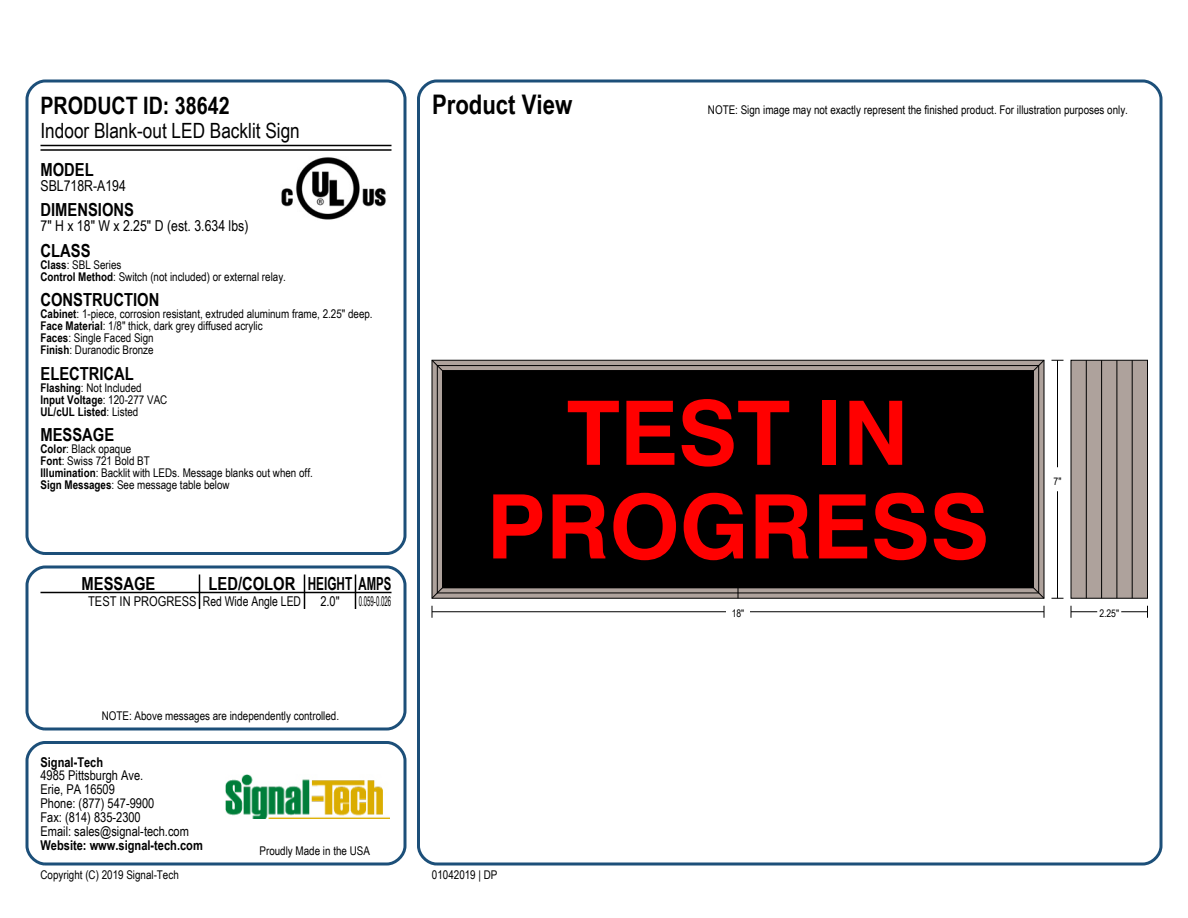
<style>
.page{position:relative;width:1188px;height:918px;background:#fff}
.page>*{position:absolute;margin:0;border:0;box-sizing:border-box;transform-origin:0 0}
.t1{font:700 88.95px/93.6px "Swiss 721 BT";color:#f00;text-align:center}
.t2{font:700 27px "Arial Narrow";color:#000}
.t3{font:700 24px "Arial Narrow";color:#000}
.t4{font:21px "Arial Narrow";color:#000}
.t5{font:700 18px "Arial Narrow";color:#000}
.t6{font:15px "Arial Narrow";color:#000}
.t7{font:13.5px/13.8px "Arial Narrow";color:#000}
.t8{font:700 13.5px "Arial Narrow";color:#000}
.t9{font:13.5px "Arial Narrow";color:#000;scale:.55 1}
.t10{font:12px/12px "Arial Narrow";color:#000}
.t11{font:700 12px/12px "Arial Narrow";color:#000}
.t12{font:10.5px "Arial Narrow";color:#000}
.s1{font-weight:700}
.s2{font-weight:400}
</style>
<div class="page">
<div style="left:26px;top:80px;width:380px;height:475px;border:3px solid #1c4f79;border-radius:18px"></div>
<div style="left:26px;top:566px;width:380px;height:164px;border:3px solid #1c4f79;border-radius:18px"></div>
<div style="left:26px;top:741px;width:380px;height:125px;border:3px solid #1c4f79;border-radius:18px"></div>
<div style="left:417px;top:80px;width:745px;height:786px;border:3px solid #1c4f79;border-radius:18px"></div>
<svg style="left:432px;top:360px;width:612px;height:238px;background:#958a85"></svg>
<div style="left:437px;top:365px;width:602px;height:228px;border:1px solid #000"></div>
<svg style="left:431px;top:587px;width:12px;height:12px"></svg>
<svg style="left:1033px;top:587px;width:12px;height:12px"></svg>
<svg style="left:431px;top:360px;width:12px;height:12px"></svg>
<svg style="left:1033px;top:360px;width:12px;height:12px"></svg>
<div style="left:442px;top:371px;width:592px;height:217px;background:#000"></div>
<div style="left:1071px;top:360px;width:77px;height:238px;background:#aea29c;border:1px solid #000"></div>
<hr style="left:1086px;top:360px;width:1px;height:238px;background:#000">
<hr style="left:1101px;top:360px;width:1px;height:238px;background:#000">
<hr style="left:1117px;top:360px;width:1px;height:238px;background:#000">
<hr style="left:1132px;top:360px;width:1px;height:238px;background:#000">
<svg style="left:1052px;top:598px;width:12px;height:1px"></svg>
<hr style="left:1057px;top:491px;width:1px;height:107px;background:#000">
<hr style="left:1057px;top:360px;width:1px;height:107px;background:#000">
<svg style="left:1044px;top:606px;width:1px;height:12px"></svg>
<hr style="left:432px;top:611px;width:294px;height:1px;background:#000">
<hr style="left:750px;top:611px;width:294px;height:1px;background:#000">
<svg style="left:1071px;top:606px;width:26px;height:12px"></svg>
<svg style="left:1121px;top:606px;width:27px;height:12px"></svg>
<hr style="left:40px;top:145px;width:352px;height:1px;background:#000">
<hr style="left:40px;top:149px;width:352px;height:2px;background:#000">
<img style="left:281px;top:157px;width:105px;height:63px">
<hr style="left:40px;top:592px;width:352px;height:1px;background:#000">
<hr style="left:199px;top:574px;width:1px;height:35px;background:#000">
<hr style="left:304px;top:574px;width:1px;height:35px;background:#000">
<hr style="left:355px;top:574px;width:1px;height:35px;background:#000">
<img style="left:225px;top:775px;width:165px;height:44px">
<h3 class="t3" style="left:40px;top:87px;width:191px">PRODUCT ID: 38642</h3>
<h3 class="t4" style="left:40px;top:115px;width:261px">Indoor Blank-out LED Backlit Sign</h3>
<h3 class="t5" style="left:40px;top:156px;width:55px">MODEL</h3>
<p class="t6" style="left:40px;top:174px;width:87px">SBL718R-A194</p>
<h3 class="t5" style="left:40px;top:196px;width:95px">DIMENSIONS</h3>
<p class="t6" style="left:40px;top:215px;width:209px">7" H x 18" W x 2.25" D (est. 3.634 lbs)</p>
<h3 class="t5" style="left:40px;top:237px;width:52px">CLASS</h3>
<p class="t10" style="left:40px;top:258px;width:247px"><span class="s1">Class</span>: SBL Series<br><span class="s1">Control Method</span>: Switch (not included) or external relay.</p>
<h3 class="t5" style="left:40px;top:286px;width:120px">CONSTRUCTION</h3>
<p class="t10" style="left:40px;top:307px;width:334px"><span class="s1">Cabinet</span>: 1-piece, corrosion resistant, extruded aluminum frame, 2.25" deep.<br><span class="s1">Face Material</span>: 1/8" thick, dark grey diffused acrylic<br><span class="s1">Faces</span>: Single Faced Sign<br><span class="s1">Finish</span>: Duranodic Bronze</p>
<h3 class="t5" style="left:40px;top:360px;width:95px">ELECTRICAL</h3>
<p class="t11" style="left:40px;top:381px;width:128px">Flashing<span class="s2">: Not Included<br></span>Input Voltage<span class="s2">: 120-277 VAC<br></span>UL/cUL Listed<span class="s2">: Listed</span></p>
<h3 class="t5" style="left:40px;top:421px;width:75px">MESSAGE</h3>
<p class="t10" style="left:40px;top:442px;width:274px"><span class="s1">Color</span>: Black opaque<br><span class="s1">Font</span>: Swiss 721 Bold BT<br><span class="s1">Illumination</span>: Backlit with LEDs. Message blanks out when off.<br><span class="s1">Sign Messages</span>: See message table below</p>
<h3 class="t5" style="left:82px;top:570px;width:75px">MESSAGE</h3>
<h3 class="t5" style="left:209px;top:570px;width:184px">LED/COLOR HEIGHT AMPS</h3>
<p class="t7" style="left:88px;top:594px;width:214px">TEST IN PROGRESS Red Wide Angle LED</p>
<p class="t7" style="left:320px;top:594px;width:21px">2.0"</p>
<p class="t9" style="left:359px;top:591px;width:61px">0.059-0.026</p>
<p class="t10" style="left:102px;top:709px;width:239px">NOTE: Above messages are independently controlled.</p>
<p class="t8" style="left:40px;top:752px;width:64px">Signal-Tech</p>
<p class="t7" style="left:40px;top:768px;width:150px">4985 Pittsburgh Ave.<br>Erie, PA 16509<br>Phone: (877) 547-9900<br>Fax: (814) 835-2300<br>Email: sales@signal-tech.com</p>
<p class="t8" style="left:40px;top:835px;width:164px">Website: www.signal-tech.com</p>
<p class="t10" style="left:40px;top:868px;width:140px">Copyright (C) 2019 Signal-Tech</p>
<p class="t10" style="left:260px;top:844px;width:112px">Proudly Made in the USA</p>
<h2 class="t2" style="left:432px;top:84px;width:142px">Product View</h2>
<p class="t10" style="left:708px;top:103px;width:422px">NOTE: Sign image may not exactly represent the finished product. For illustration purposes only.</p>
<h1 class="t1" style="left:487px;top:386px;width:504px">TEST IN<br>PROGRESS</h1>
<p class="t12" style="left:1054px;top:473px;width:9px">7"</p>
<p class="t10" style="left:432px;top:868px;width:67px">01042019 | DP</p>
<p class="t12" style="left:732px;top:606px;width:14px">18"</p>
<p class="t12" style="left:1099px;top:606px;width:21px">2.25"</p>
</div>
